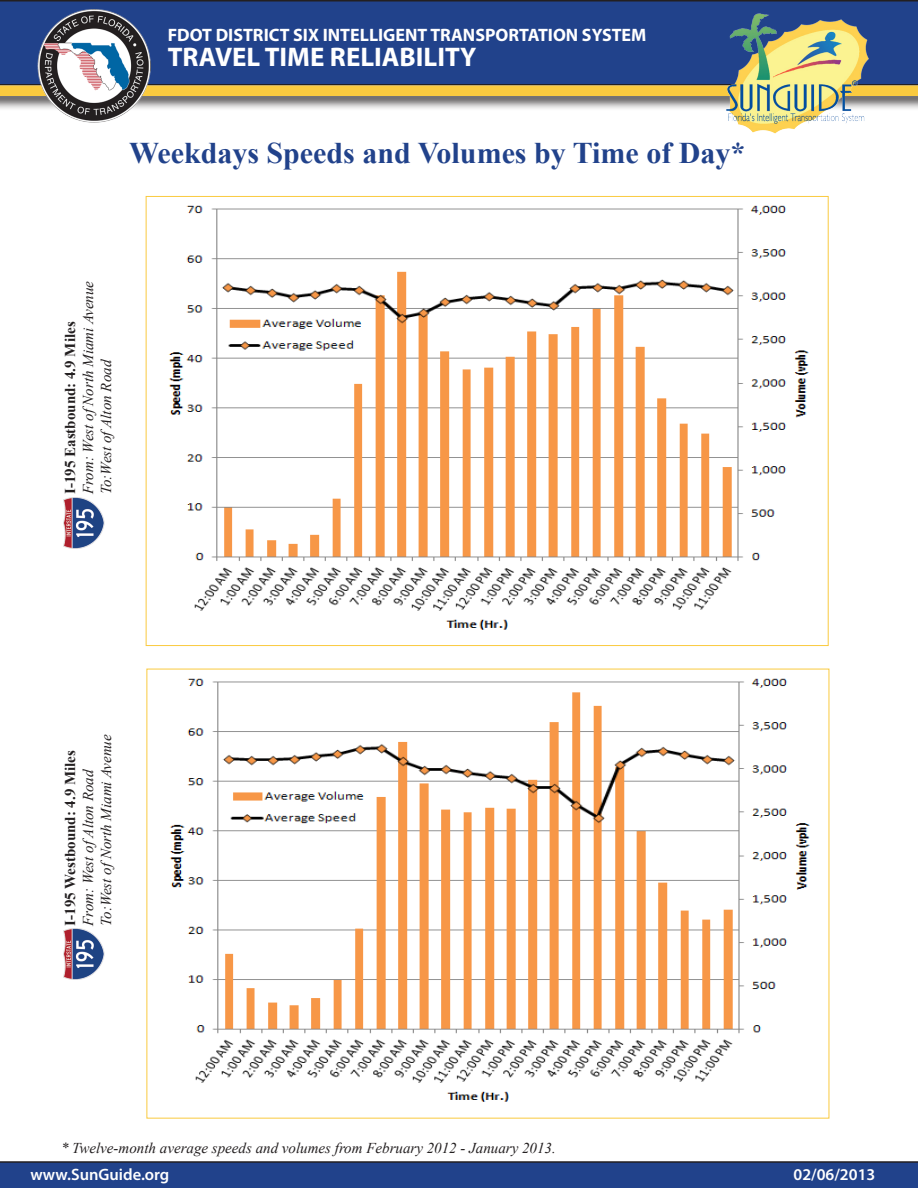
<style>
.page{position:relative;width:918px;height:1188px;background:#fff}
.page>*{position:absolute;margin:0;border:0;box-sizing:border-box;transform-origin:0 0}
.t1{font:700 30px "Times New Roman";color:#21428b}
.t2{font:700 27px "Myriad Pro";color:#fff}
.t3{font:700 18px "Myriad Pro";color:#fff}
.t4{font:600 16.5px "Myriad Pro";color:#fff}
.t5{font:italic 15px "Times New Roman";color:#231f20}
.t6{font:700 15px "Times New Roman";color:#231f20}
</style>
<div class="page">
<div style="left:0;top:0;width:918px;height:84px;background:#21428b"></div>
<div style="left:0;top:84px;width:918px;height:27px;background:#231f20;opacity:.75"></div>
<div style="left:0;top:86px;width:918px;height:10px;background:#faca3f"></div>
<img style="left:37px;top:10px;width:113px;height:112px">
<img style="left:715px;top:10px;width:166px;height:124px">
<svg style="left:0;top:1161px;width:918px;height:27px;background:#234186"></svg>
<img style="left:63px;top:498px;width:42px;height:51px">
<img style="left:63px;top:929px;width:42px;height:51px">
<img style="left:168px;top:205px;width:641px;height:425px">
<img style="left:169px;top:678px;width:641px;height:424px">
<p class="t3" style="left:168px;top:23px;width:480px">FDOT DISTRICT SIX INTELLIGENT TRANSPORTATION SYSTEM</p>
<h2 class="t2" style="left:168px;top:40px;width:310px">TRAVEL TIME RELIABILITY</h2>
<p class="t1" style="left:129px;top:133px;width:618px">Weekdays Speeds and Volumes by Time of Day*</p>
<p class="t5" style="left:78px;top:494px;width:215px;rotate:-90deg">From: West ofNorth Miami Avenue</p>
<p class="t6" style="left:60px;top:494px;width:174px;rotate:-90deg">I-195 Eastbound: 4.9 Miles</p>
<p class="t5" style="left:96px;top:494px;width:136px;rotate:-90deg">To:West ofAlton Road</p>
<p class="t5" style="left:96px;top:926px;width:193px;rotate:-90deg">To:West ofNorth Miami Avenue</p>
<p class="t6" style="left:60px;top:926px;width:177px;rotate:-90deg">I-195 Westbound: 4.9 Miles</p>
<p class="t5" style="left:78px;top:926px;width:158px;rotate:-90deg">From: West ofAlton Road</p>
<p class="t5" style="left:61px;top:1138px;width:496px">* Twelve-month average speeds and volumes from February 2012 - January 2013.</p>
<p class="t4" style="left:30px;top:1164px;width:141px">www.SunGuide.org</p>
<p class="t4" style="left:794px;top:1164px;width:83px">02/06/2013</p>
</div>
